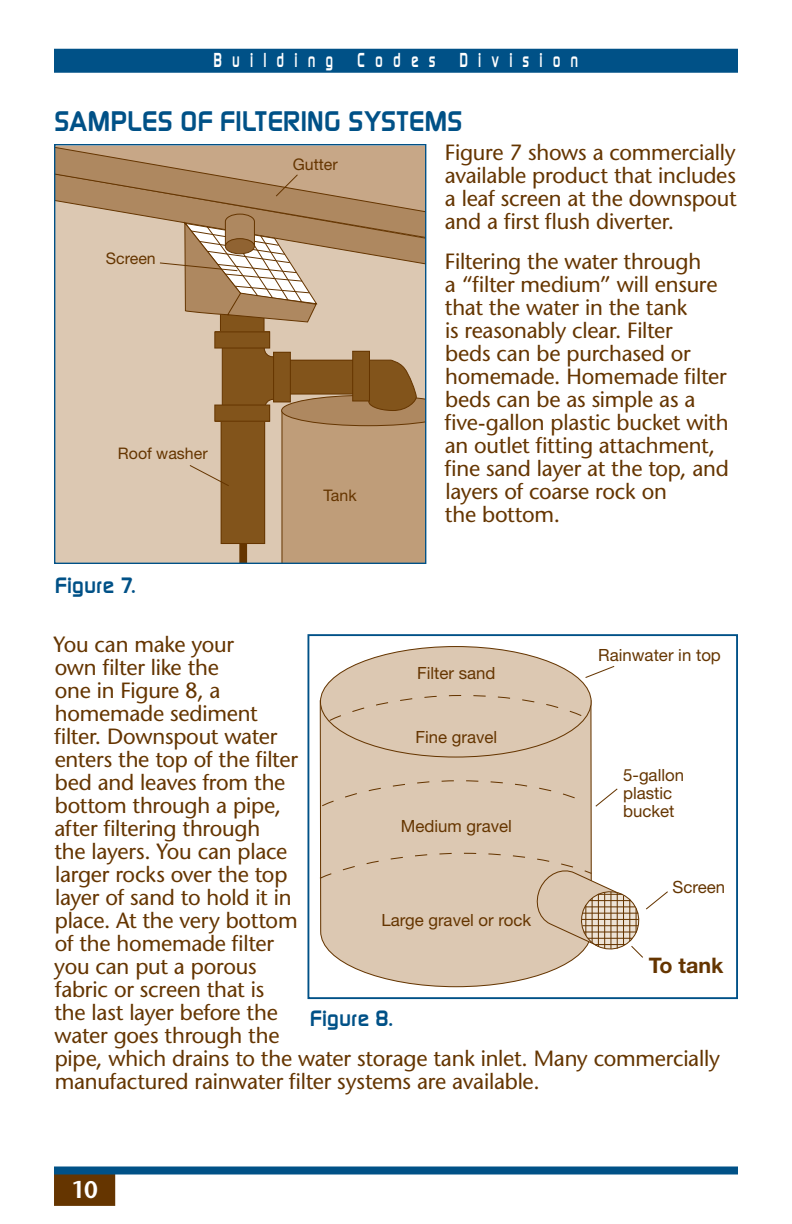
<style>
.page{position:relative;width:792px;height:1224px;background:#fff}
.page>*{position:absolute;margin:0;border:0;box-sizing:border-box;transform-origin:0 0}
.t1{font:700 28px "Modaerne";letter-spacing:.005em;color:#005187}
.t2{font:600 24px "Stone Sans";color:#fff}
.t3{font:22px/23px "Stone Sans";letter-spacing:-.01em;color:#653500}
.t4{font:700 22px "Modaerne";color:#005187}
.t5{font:700 21.4px "Helvetica Neue";color:#653500}
.t6{font:700 20px "Modaerne";letter-spacing:.73em;color:#fff;scale:.7 1}
.t7{font:16.8px/17.8px "Helvetica Neue";color:#653500}
.t8{font:16px "Helvetica Neue";color:#653500}
</style>
<div class="page">
<div style="left:54px;top:49px;width:684px;height:24px;background:#005187"></div>
<div style="left:54px;top:1168px;width:61px;height:38px;background:#653500"></div>
<div style="left:54px;top:1166px;width:684px;height:8px;background:#005187"></div>
<div style="left:56px;top:323px;width:368px;height:239px;background:#dcc8b2"></div>
<div style="left:239px;top:536px;width:8px;height:27px;background:#653500"></div>
<svg style="left:221px;top:346px;width:54px;height:63px;background:#855922"></svg>
<div style="left:221px;top:421px;width:44px;height:123px;background:#82541b"></div>
<div style="left:221px;top:421px;width:44px;height:123px;border:1px solid #653500"></div>
<div style="left:220px;top:313px;width:44px;height:23px;background:#82541b"></div>
<div style="left:220px;top:312px;width:45px;height:24px;border:1px solid #653500"></div>
<div style="left:215px;top:332px;width:55px;height:16px;background:#82541b"></div>
<div style="left:214px;top:331px;width:56px;height:18px;border:1px solid #653500"></div>
<div style="left:215px;top:405px;width:55px;height:16px;background:#82541b"></div>
<div style="left:214px;top:405px;width:56px;height:17px;border:1px solid #653500"></div>
<div style="left:274px;top:352px;width:16px;height:50px;background:#82541b"></div>
<div style="left:273px;top:352px;width:18px;height:50px;border:1px solid #653500"></div>
<svg style="left:281px;top:360px;width:143px;height:202px;background:#b28e67"></svg>
<div style="left:353px;top:351px;width:16px;height:50px;background:#82541b"></div>
<div style="left:352px;top:351px;width:18px;height:50px;border:1px solid #653500"></div>
<svg style="left:189px;top:464px;width:40px;height:23px"></svg>
<svg style="left:56px;top:146px;width:368px;height:177px;background:#c3a687"></svg>
<div style="left:225px;top:239px;width:29px;height:15px;background:#906332;border-radius:50%"></div>
<div style="left:225px;top:238px;width:30px;height:16px;border:1px solid #653500;border-radius:50%"></div>
<div style="left:54px;top:144px;width:372px;height:420px;border:1px solid #005187"></div>
<svg style="left:319px;top:700px;width:273px;height:288px;background:#ddcbb7"></svg>
<div style="left:320px;top:647px;width:271px;height:110px;background:#dcc8b2;border-radius:50%"></div>
<svg style="left:328px;top:695px;width:255px;height:27px"></svg>
<div style="left:321px;top:780px;width:263px;height:27px;background:#dcc8b2"></div>
<svg style="left:585px;top:666px;width:30px;height:12px"></svg>
<svg style="left:595px;top:788px;width:23px;height:19px"></svg>
<svg style="left:319px;top:852px;width:349px;height:107px"></svg>
<div style="left:307px;top:634px;width:431px;height:365px;border:2px solid #005187"></div>
<p class="t6" style="left:214px;top:53px;width:523px">Building Codes Division</p>
<p class="t1" style="left:55px;top:111px;width:409px">SAMPLES OF FILTERING SYSTEMS</p>
<p class="t3" style="left:445px;top:143px;width:293px;text-align:justify">Figure 7 shows a commercially available product that includes a leaf screen at the downspout and a first flush diverter.</p>
<p class="t3" style="left:445px;top:252px;width:286px">Filtering the water through<br>a “filter medium” will ensure that the water in the tank<br>is reasonably clear. Filter<br>beds can be purchased or homemade. Homemade filter beds can be as simple as a five-gallon plastic bucket with an outlet fitting attachment, fine sand layer at the top, and layers of coarse rock on<br>the bottom.</p>
<p class="t8" style="left:293px;top:159px;width:46px">Gutter</p>
<p class="t8" style="left:106px;top:253px;width:51px">Screen</p>
<p class="t8" style="left:118px;top:448px;width:91px">Roof washer</p>
<p class="t8" style="left:324px;top:489px;width:35px">Tank</p>
<p class="t4" style="left:55px;top:577px;width:82px">Figure 7.</p>
<p class="t3" style="left:54px;top:635px;width:668px">You can make your<br>own filter like the<br>one in Figure 8, a<br>homemade sediment<br>filter. Downspout water<br>enters the top of the filter<br>bed and leaves from the<br>bottom through a pipe,<br>after filtering through<br>the layers. You can place<br>larger rocks over the top<br>layer of sand to hold it in<br>place. At the very bottom<br>of the homemade filter<br>you can put a porous<br>fabric or screen that is<br>the last layer before the<br>water goes through the<br>pipe, which drains to the water storage tank inlet. Many commercially manufactured rainwater filter systems are available.</p>
<p class="t7" style="left:598px;top:648px;width:124px">Rainwater in top</p>
<p class="t7" style="left:417px;top:666px;width:80px">Filter sand</p>
<p class="t7" style="left:415px;top:730px;width:83px">Fine gravel</p>
<p class="t7" style="left:623px;top:768px;width:63px">5-gallon plastic bucket</p>
<p class="t7" style="left:401px;top:819px;width:113px">Medium gravel</p>
<p class="t7" style="left:672px;top:880px;width:54px">Screen</p>
<p class="t7" style="left:382px;top:913px;width:151px">Large gravel or rock</p>
<p class="t5" style="left:649px;top:957px;width:76px">To tank</p>
<p class="t4" style="left:310px;top:1011px;width:85px">Figure 8.</p>
<p class="t2" style="left:71px;top:1180px;width:28px">10</p>
</div>
